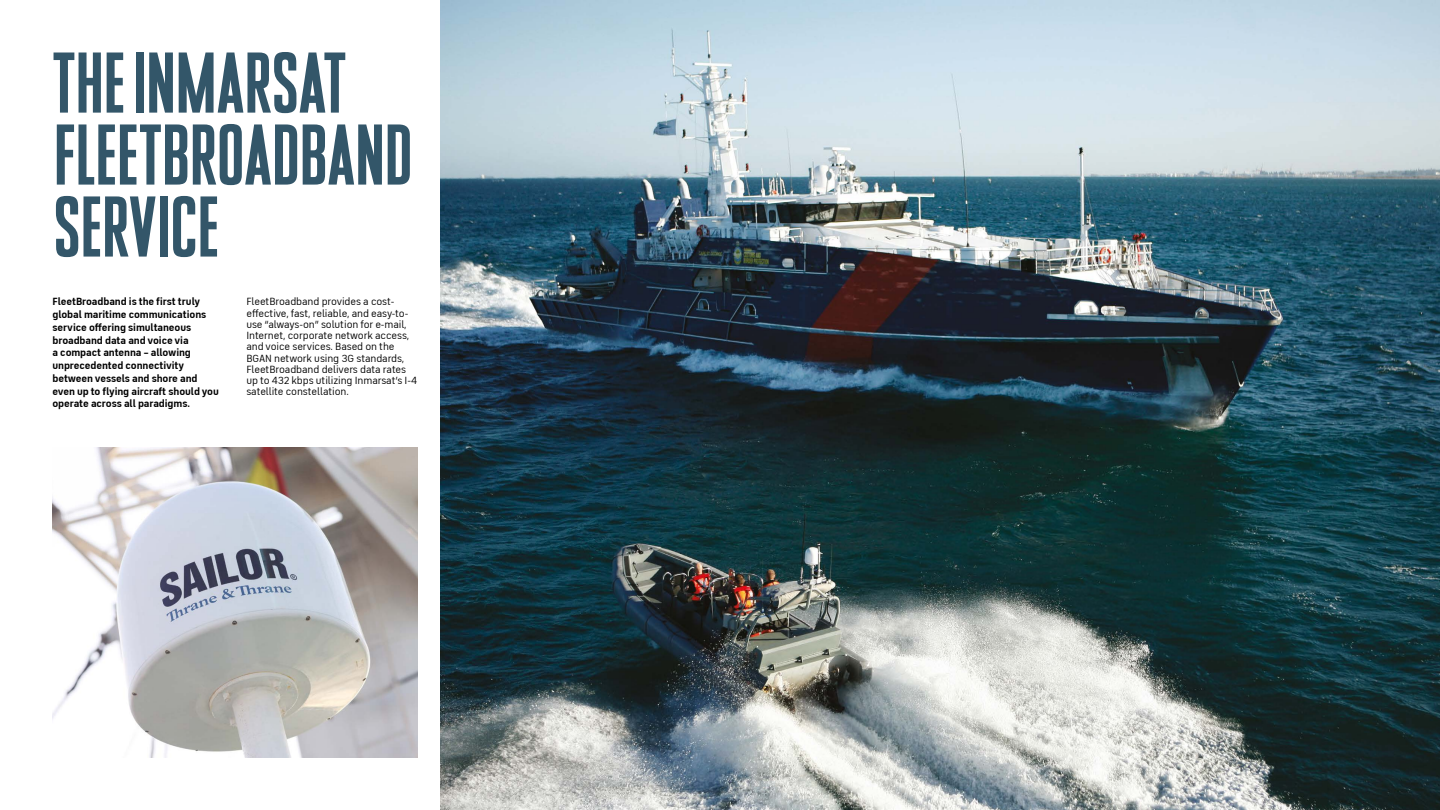
<style>
.page{position:relative;width:1440px;height:810px;background:#fff}
.page>*{position:absolute;margin:0;border:0;box-sizing:border-box;transform-origin:0 0}
.t1{font:85.88px/72px "Inmarsat Infinite Standard";letter-spacing:-.02em;color:#335669}
.t2{font:10.5px/11.2px "FS Industrie";letter-spacing:-.01em;color:#000}
.t3{font:700 10.5px/12.8px "FS Industrie";letter-spacing:-.01em;color:#000}
</style>
<div class="page">
<img style="left:52px;top:447px;width:366px;height:310px">
<img style="left:440px;top:1px;width:999px;height:808px">
<h1 class="t1" style="left:52px;top:51px;width:363px">THE INMARSAT<br>FLEETBROADBAND<br>SERVICE</h1>
<p class="t3" style="left:52px;top:295px;width:168px">FleetBroadband is the first truly global maritime communications service offering simultaneous broadband data and voice via<br>a compact antenna – allowing unprecedented connectivity between vessels and shore and even up to flying aircraft should you operate across all paradigms.</p>
<p class="t2" style="left:246px;top:296px;width:172px">FleetBroadband provides a cost&shy;effective, fast, reliable, and easy-to&shy;use “always-on” solution for e-mail, Internet, corporate network access, and voice services. Based on the BGAN network using 3G standards, FleetBroadband delivers data rates up to 432 kbps utilizing Inmarsat’s I-4 satellite constellation.</p>
</div>
